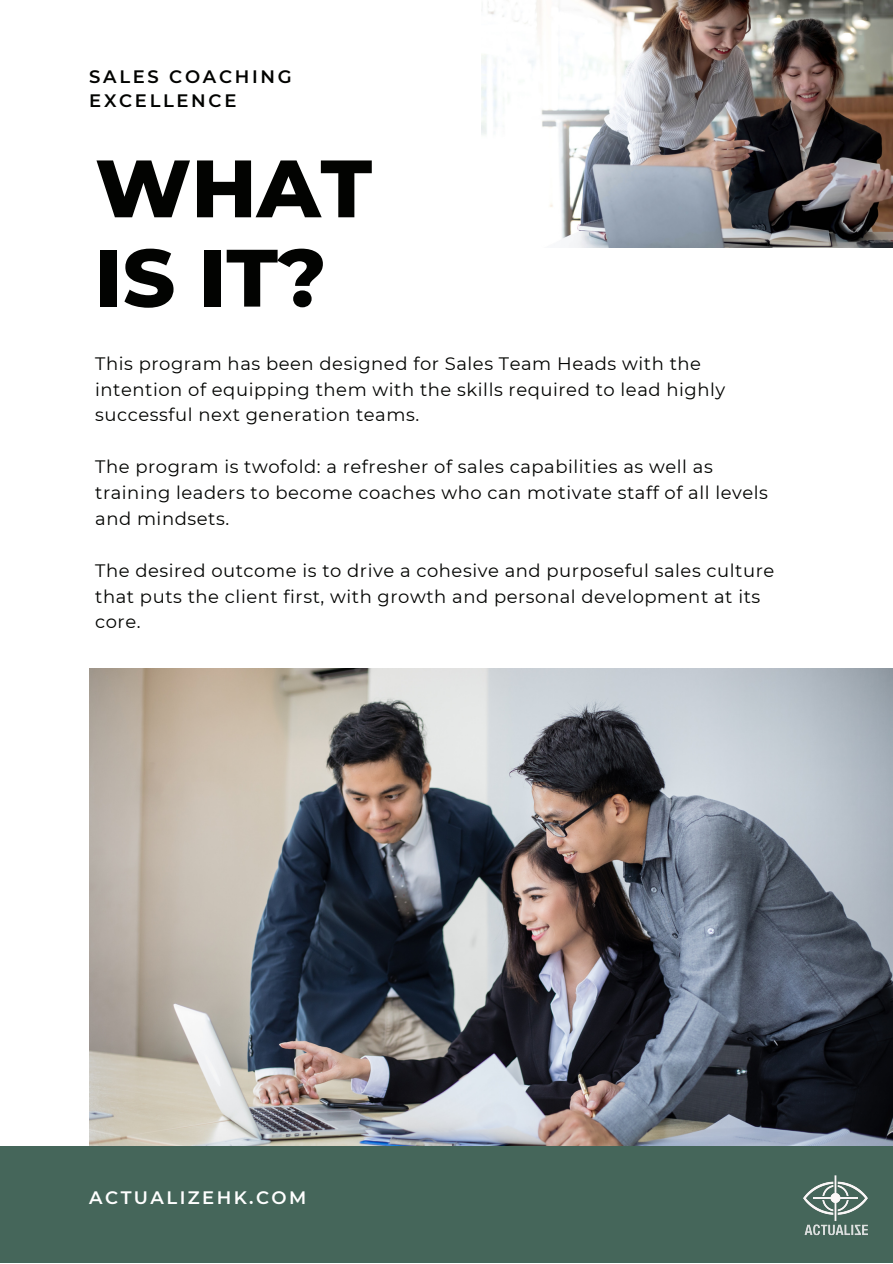
<style>
.page{position:relative;width:893px;height:1264px;background:#fff}
.page>*{position:absolute;margin:0;border:0;box-sizing:border-box;transform-origin:0 0}
.t1{font:800 81.15px/89.2px "Montserrat";color:#020301}
.t2{font:18px/25.8px "Montserrat";letter-spacing:.03em;color:#020301}
.t3{font:600 18px/24.8px "Montserrat";letter-spacing:.15em;color:#020301}
.t4{font:600 18px "Montserrat";letter-spacing:.135em;color:#fff}
</style>
<div class="page">
<img style="left:481px;top:0;width:411px;height:247px">
<img style="left:89px;top:669px;width:803px;height:477px">
<div style="left:0;top:1146px;width:892px;height:116px;background:#45665a"></div>
<img style="left:803px;top:1175px;width:65px;height:61px">
<p class="t3" style="left:89px;top:64px;width:204px">SALES COACHING<br>EXCELLENCE</p>
<h1 class="t1" style="left:95px;top:143px;width:278px">WHAT<br>IS IT?</h1>
<p class="t2" style="left:95px;top:350px;width:631px">This program has been designed for Sales Team Heads with the intention of equipping them with the skills required to lead highly successful next generation teams.</p>
<p class="t2" style="left:95px;top:454px;width:674px">The program is twofold: a refresher of sales capabilities as well as training leaders to become coaches who can motivate staff of all levels and mindsets.</p>
<p class="t2" style="left:95px;top:557px;width:680px">The desired outcome is to drive a cohesive and purposeful sales culture that puts the client first, with growth and personal development at its core.</p>
<p class="t4" style="left:89px;top:1186px;width:218px">ACTUALIZEHK.COM</p>
</div>
